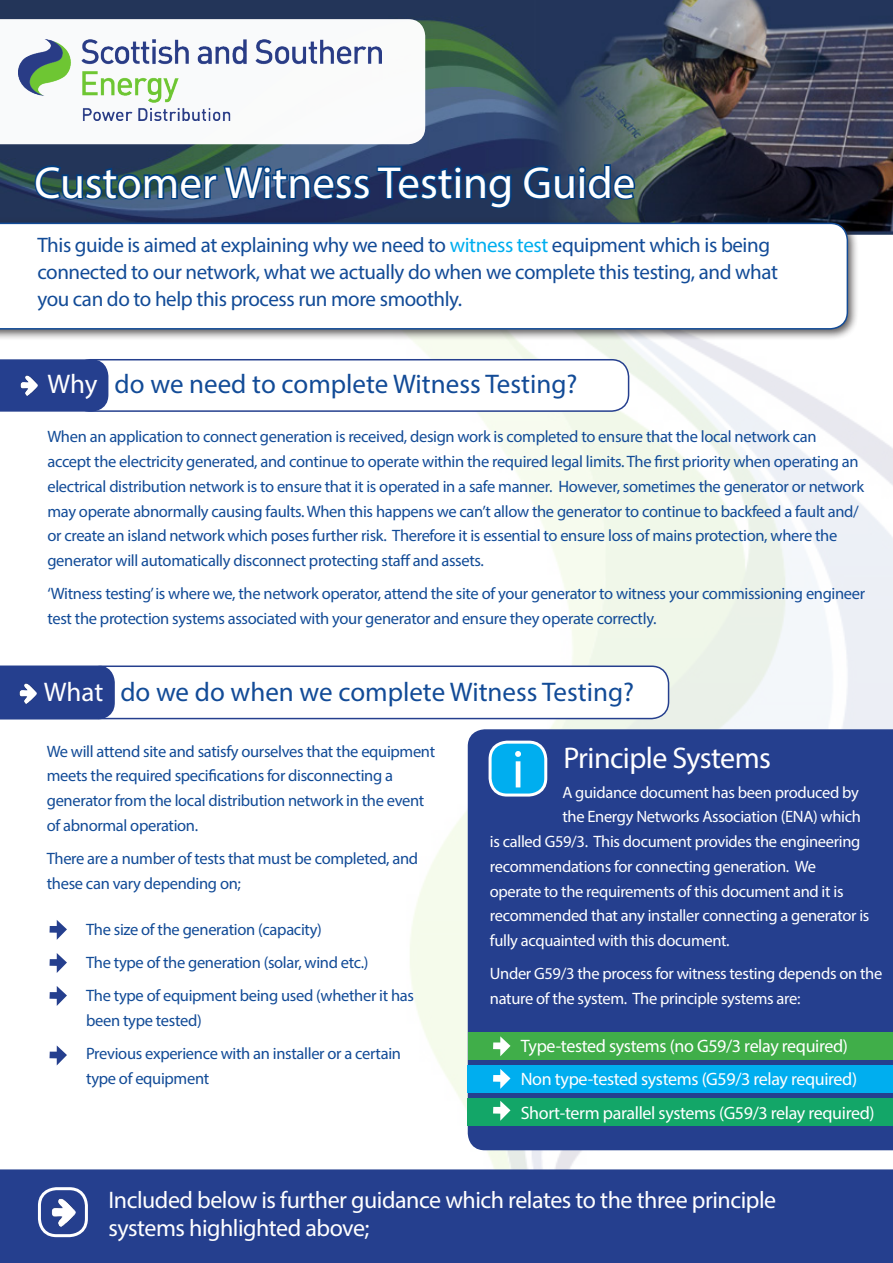
<style>
.page{position:relative;width:893px;height:1263px;background:#fff}
.page>*{position:absolute;margin:0;border:0;box-sizing:border-box;transform-origin:0 0}
.t1{font:54px "Myriad Pro";color:#fff}
.t2{font:45px "Myriad Pro";color:#fff}
.t3{font:30px "Myriad Pro";letter-spacing:-.02em;color:#fff}
.t4{font:27px "Myriad Pro";color:#124b97}
.t5{font:24px/28.5px "Myriad Pro";letter-spacing:-.02em;color:#fff}
.t6{font:21px/27px "Myriad Pro";letter-spacing:-.02em;color:#124b97}
.t7{font:18px "Myriad Pro";letter-spacing:-.02em;color:#fff}
.t8{font:16.5px/24.8px "Myriad Pro";letter-spacing:-.02em;color:#124b97}
.t9{font:16.5px/24.8px "Myriad Pro";letter-spacing:-.02em;color:#fff}
.s1{color:#00aeef}
.s2{color:#fff}
</style>
<div class="page">
<div style="left:0;top:210px;width:893px;height:1053px;background:linear-gradient(to right,#fff,#f1f6f1)"></div>
<img style="left:0;top:0;width:893px;height:235px">
<svg style="left:0;top:19px;width:425px;height:125px"></svg>
<img style="left:18px;top:39px;width:363px;height:82px">
<svg style="left:33px;top:164px;width:480px;height:46px;background:#21436e"></svg>
<svg style="left:522px;top:163px;width:115px;height:38px;background:#1e436f"></svg>
<div style="left:84px;top:666px;width:585px;height:52px;background:#fff;border-radius:17px"></div>
<div style="left:84px;top:665px;width:585px;height:54px;border:2px solid #253f8e;border-radius:17px"></div>
<div style="left:0;top:665px;width:115px;height:54px;background:#253f8e"></div>
<div style="left:468px;top:729px;width:425px;height:421px;background:#253f8e"></div>
<img style="left:19px;top:684px;width:17px;height:19px">
<div style="left:490px;top:742px;width:56px;height:53px;background:#00aeef;border-radius:17px"></div>
<div style="left:489px;top:741px;width:58px;height:55px;border:3px solid #fff;border-radius:17px"></div>
<svg style="left:57px;top:920px;width:10px;height:20px"></svg>
<div style="left:50px;top:926px;width:11px;height:7px;background:#253f8e"></div>
<svg style="left:57px;top:986px;width:10px;height:20px"></svg>
<div style="left:50px;top:992px;width:11px;height:7px;background:#253f8e"></div>
<svg style="left:57px;top:953px;width:10px;height:20px"></svg>
<div style="left:50px;top:959px;width:11px;height:7px;background:#253f8e"></div>
<svg style="left:57px;top:1045px;width:10px;height:20px"></svg>
<div style="left:50px;top:1052px;width:11px;height:6px;background:#253f8e"></div>
<div style="left:0;top:217px;width:859px;height:123px;background:#231f20;opacity:.75"></div>
<svg style="left:0;top:223px;width:848px;height:107px"></svg>
<div style="left:73px;top:360px;width:556px;height:51px;background:#fff;border-radius:17px"></div>
<div style="left:73px;top:359px;width:556px;height:53px;border:2px solid #253f8e;border-radius:17px"></div>
<div style="left:0;top:359px;width:108px;height:53px;background:#253f8e"></div>
<img style="left:20px;top:375px;width:17px;height:20px">
<div style="left:0;top:1169px;width:893px;height:94px;background:#253f8e"></div>
<img style="left:51px;top:1198px;width:25px;height:28px">
<div style="left:38px;top:1187px;width:50px;height:50px;border:3px solid #fff;border-radius:17px"></div>
<div style="left:468px;top:1032px;width:425px;height:28px;background:#40ae49"></div>
<svg style="left:500px;top:1036px;width:10px;height:20px"></svg>
<div style="left:493px;top:1042px;width:11px;height:7px;background:#fff"></div>
<div style="left:468px;top:1065px;width:425px;height:28px;background:#00aeef"></div>
<div style="left:468px;top:1098px;width:425px;height:28px;background:#13a668"></div>
<svg style="left:500px;top:1069px;width:10px;height:20px"></svg>
<div style="left:493px;top:1075px;width:11px;height:7px;background:#fff"></div>
<svg style="left:500px;top:1101px;width:10px;height:20px"></svg>
<div style="left:493px;top:1107px;width:11px;height:7px;background:#fff"></div>
<p class="t2" style="left:34px;top:155px;width:602px">Customer Witness Testing Guide</p>
<p class="t6" style="left:37px;top:231px;width:742px">This guide is aimed at explaining why we need to <span class="s1">witness test</span> equipment which is being connected to our network, what we actually do when we complete this testing, and what you can do to help this process run more smoothly.</p>
<p class="t4" style="left:47px;top:368px;width:531px"><span class="s2">Why</span> do we need to complete Witness Testing?</p>
<p class="t8" style="left:47px;top:424px;width:818px">When an application to connect generation is received, design work is completed to ensure that the local network can accept the electricity generated, and continue to operate within the required legal limits. The first priority when operating an electrical distribution network is to ensure that it is operated in a safe manner. However, sometimes the generator or network may operate abnormally causing faults. When this happens we can’t allow the generator to continue to backfeed a fault and/ or create an island network which poses further risk. Therefore it is essential to ensure loss of mains protection, where the generator will automatically disconnect protecting staff and assets.</p>
<p class="t8" style="left:47px;top:581px;width:819px">‘Witness testing’ is where we, the network operator, attend the site of your generator to witness your commissioning engineer test the protection systems associated with your generator and ensure they operate correctly.</p>
<p class="t4" style="left:44px;top:675px;width:592px"><span class="s2">What</span> do we do when we complete Witness Testing?</p>
<p class="t8" style="left:47px;top:738px;width:390px">We will attend site and satisfy ourselves that the equipment meets the required specifications for disconnecting a generator from the local distribution network in the event of abnormal operation.</p>
<p class="t8" style="left:47px;top:846px;width:373px">There are a number of tests that must be completed, and these can vary depending on;</p>
<p class="t8" style="left:86px;top:916px;width:237px">The size of the generation (capacity)</p>
<p class="t8" style="left:86px;top:950px;width:284px">The type of the generation (solar, wind etc.)</p>
<p class="t8" style="left:86px;top:983px;width:329px">The type of equipment being used (whether it has been type tested)</p>
<p class="t8" style="left:86px;top:1041px;width:316px">Previous experience with an installer or a certain type of equipment</p>
<p class="t3" style="left:563px;top:740px;width:209px">Principle Systems</p>
<p class="t1" style="left:512px;top:736px;width:14px">i</p>
<p class="t9" style="left:562px;top:779px;width:298px">A guidance document has been produced by</p>
<p class="t9" style="left:562px;top:804px;width:300px">the Energy Networks Association (ENA) which</p>
<p class="t9" style="left:490px;top:829px;width:372px">is called G59/3. This document provides the engineering</p>
<p class="t9" style="left:490px;top:854px;width:328px">recommendations for connecting generation. We</p>
<p class="t9" style="left:490px;top:878px;width:355px">operate to the requirements of this document and it is</p>
<p class="t9" style="left:490px;top:903px;width:381px">recommended that any installer connecting a generator is</p>
<p class="t9" style="left:490px;top:928px;width:241px">fully acquainted with this document.</p>
<p class="t9" style="left:490px;top:961px;width:394px">Under G59/3 the process for witness testing depends on the nature of the system. The principle systems are:</p>
<p class="t7" style="left:521px;top:1035px;width:329px">Type-tested systems (no G59/3 relay required)</p>
<p class="t7" style="left:521px;top:1068px;width:338px">Non type-tested systems (G59/3 relay required)</p>
<p class="t7" style="left:521px;top:1101px;width:355px">Short-term parallel systems (G59/3 relay required)</p>
<p class="t5" style="left:108px;top:1185px;width:669px">Included below is further guidance which relates to the three principle systems highlighted above;</p>
</div>
